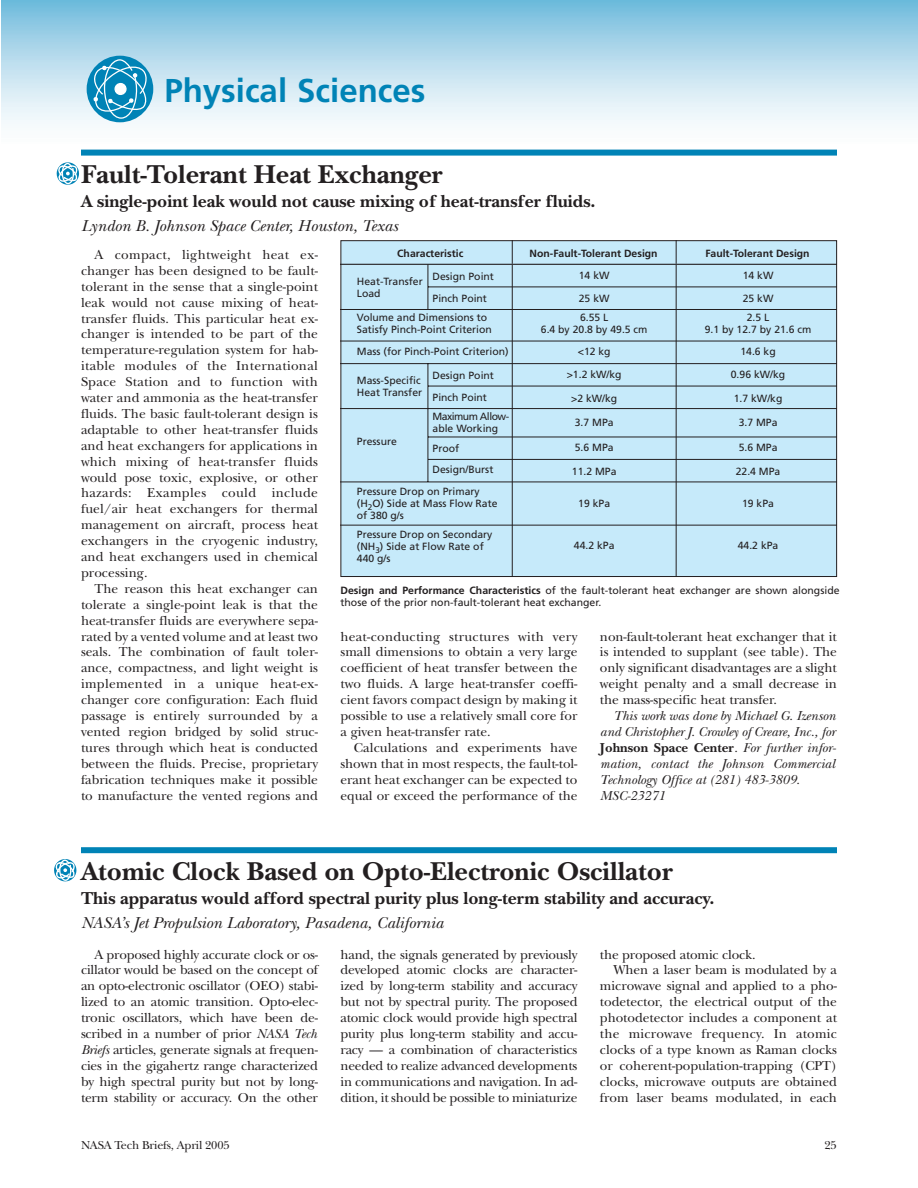
<style>
.page{position:relative;width:918px;height:1188px;background:#fff}
.page>*{position:absolute;margin:0;border:0;box-sizing:border-box;transform-origin:0 0}
.t1{font:700 33px "Frutiger";color:#0083b6}
.t2{font:700 27px "New Baskerville";color:#231f20}
.t3{font:700 18px "New Baskerville";color:#231f20}
.t4{font:italic 16.5px "New Baskerville";color:#231f20}
.t5{font:13.5px/15.9px "New Baskerville";letter-spacing:-.005em;color:#231f20;text-align:justify}
.t6{font:italic 13.5px/15.9px "New Baskerville";color:#231f20}
.t7{font:13.5px "New Baskerville";letter-spacing:.015em;color:#231f20}
.t8{font:12px "New Baskerville";letter-spacing:-.015em;color:#231f20}
.t9{font:10.5px/11.9px "Frutiger";color:#231f20}
.t10{font:700 10.5px "Frutiger";color:#231f20}
.t11{font:10.5px/11.9px "Frutiger";letter-spacing:-.05em;color:#231f20}
.s1{font-weight:700}
.s2{font-weight:700;font-style:normal}
.s3{font-style:italic}
</style>
<div class="page">
<div style="left:2px;top:0;width:916px;height:143px;background:linear-gradient(to bottom,#76bddd,#fff)"></div>
<div style="left:87px;top:56px;width:66px;height:66px;background:#0083b6;border-radius:50%"></div>
<svg style="left:91px;top:58px;width:60px;height:62px"></svg>
<svg style="left:56px;top:162px;width:23px;height:23px"></svg>
<div style="left:81px;top:150px;width:756px;height:6px;background:#0083b6"></div>
<div style="left:342px;top:242px;width:493px;height:333px;background:#c6eafa"></div>
<hr style="left:512px;top:241px;width:1px;height:336px;background:#231f20">
<hr style="left:676px;top:241px;width:1px;height:336px;background:#231f20">
<hr style="left:341px;top:264px;width:496px;height:1px;background:#231f20">
<hr style="left:428px;top:264px;width:1px;height:45px;background:#231f20">
<hr style="left:341px;top:309px;width:496px;height:1px;background:#231f20">
<hr style="left:428px;top:287px;width:409px;height:1px;background:#231f20">
<hr style="left:428px;top:363px;width:1px;height:119px;background:#231f20">
<hr style="left:428px;top:386px;width:409px;height:1px;background:#231f20">
<hr style="left:341px;top:341px;width:496px;height:1px;background:#231f20">
<hr style="left:341px;top:363px;width:496px;height:1px;background:#231f20">
<hr style="left:341px;top:408px;width:496px;height:1px;background:#231f20">
<hr style="left:428px;top:437px;width:409px;height:1px;background:#231f20">
<hr style="left:428px;top:459px;width:409px;height:1px;background:#231f20">
<hr style="left:341px;top:482px;width:496px;height:1px;background:#231f20">
<hr style="left:341px;top:525px;width:496px;height:1px;background:#231f20">
<div style="left:81px;top:847px;width:756px;height:6px;background:#0083b6"></div>
<svg style="left:54px;top:859px;width:23px;height:23px"></svg>
<h1 class="t1" style="left:164px;top:77px;width:263px">Physical Sciences</h1>
<h2 class="t2" style="left:81px;top:164px;width:363px">Fault-Tolerant Heat Exchanger</h2>
<h3 class="t3" style="left:81px;top:194px;width:516px">A single-point leak would not cause mixing of heat-transfer fluids.</h3>
<p class="t4" style="left:81px;top:220px;width:318px">Lyndon B. Johnson Space Center, Houston, Texas</p>
<p class="t5" style="left:81px;top:248px;width:239px;text-indent:14px">A compact, lightweight heat ex&shy;changer has been designed to be fault&shy;tolerant in the sense that a single-point leak would not cause mixing of heat&shy;transfer fluids. This particular heat ex&shy;changer is intended to be part of the temperature-regulation system for hab&shy;itable modules of the International Space Station and to function with water and ammonia as the heat-transfer fluids. The basic fault-tolerant design is adaptable to other heat-transfer fluids and heat exchangers for applications in which mixing of heat-transfer fluids would pose toxic, explosive, or other hazards: Examples could include fuel/air heat exchangers for thermal management on aircraft, process heat exchangers in the cryogenic industry, and heat exchangers used in chemical processing.</p>
<p class="t5" style="left:81px;top:582px;width:239px;text-indent:14px">The reason this heat exchanger can tolerate a single-point leak is that the heat-transfer fluids are everywhere sepa&shy;rated by a vented volume and at least two seals. The combination of fault toler&shy;ance, compactness, and light weight is implemented in a unique heat-ex&shy;changer core configuration: Each fluid passage is entirely surrounded by a vented region bridged by solid struc&shy;tures through which heat is conducted between the fluids. Precise, proprietary fabrication techniques make it possible to manufacture the vented regions and</p>
<p class="t10" style="left:397px;top:250px;width:68px">Characteristic</p>
<p class="t9" style="left:357px;top:276px;width:67px">Heat-Transfer<br>Load</p>
<p class="t10" style="left:530px;top:250px;width:130px">Non-Fault-Tolerant Design</p>
<p class="t10" style="left:705px;top:250px;width:106px">Fault-Tolerant Design</p>
<p class="t9" style="left:579px;top:270px;width:32px">14 kW</p>
<p class="t9" style="left:743px;top:270px;width:32px">14 kW</p>
<p class="t9" style="left:579px;top:293px;width:32px">25 kW</p>
<p class="t9" style="left:743px;top:293px;width:32px">25 kW</p>
<p class="t9" style="left:433px;top:267px;width:63px;line-height:21.5px">Design Point<br>Pinch Point</p>
<p class="t9" style="left:357px;top:313px;width:137px">Volume and Dimensions to<br>Satisfy Pinch-Point Criterion</p>
<p class="t9" style="left:541px;top:313px;width:108px;text-align:center">6.55 L<br>6.4 by 20.8 by 49.5 cm</p>
<p class="t9" style="left:705px;top:313px;width:108px;text-align:center">2.5 L<br>9.1 by 12.7 by 21.6 cm</p>
<p class="t9" style="left:357px;top:347px;width:153px">Mass (for Pinch-Point Criterion)</p>
<p class="t9" style="left:578px;top:347px;width:34px">&lt;12 kg</p>
<p class="t9" style="left:740px;top:347px;width:37px">14.6 kg</p>
<p class="t9" style="left:567px;top:370px;width:56px">&gt;1.2 kW/kg</p>
<p class="t9" style="left:731px;top:370px;width:56px">0.96 kW/kg</p>
<p class="t9" style="left:571px;top:393px;width:48px">&gt;2 kW/kg</p>
<p class="t9" style="left:734px;top:393px;width:50px">1.7 kW/kg</p>
<p class="t9" style="left:575px;top:417px;width:40px">3.7 MPa</p>
<p class="t9" style="left:739px;top:417px;width:40px">3.7 MPa</p>
<p class="t9" style="left:575px;top:443px;width:40px">5.6 MPa</p>
<p class="t9" style="left:739px;top:443px;width:40px">5.6 MPa</p>
<p class="t9" style="left:572px;top:466px;width:46px">11.2 MPa</p>
<p class="t9" style="left:736px;top:466px;width:46px">22.4 MPa</p>
<p class="t9" style="left:578px;top:498px;width:33px">19 kPa</p>
<p class="t9" style="left:742px;top:498px;width:33px">19 kPa</p>
<p class="t9" style="left:574px;top:540px;width:42px">44.2 kPa</p>
<p class="t9" style="left:738px;top:540px;width:42px">44.2 kPa</p>
<p class="t9" style="left:433px;top:371px;width:63px">Design Point</p>
<p class="t11" style="left:433px;top:412px;width:78px">Maximum Allow&shy;able Working</p>
<p class="t9" style="left:357px;top:375px;width:67px">Mass-Specific<br>Heat Transfer</p>
<p class="t9" style="left:433px;top:392px;width:56px">Pinch Point</p>
<p class="t9" style="left:357px;top:437px;width:41px">Pressure</p>
<p class="t9" style="left:433px;top:438px;width:62px;line-height:21.6px">Proof<br>Design/Burst</p>
<p class="t9" style="left:357px;top:486px;width:142px">Pressure Drop on Primary (H<sub>2</sub>O) Side at Mass Flow Rate of 380 g/s</p>
<p class="t9" style="left:357px;top:529px;width:137px">Pressure Drop on Secondary (NH<sub>3</sub>) Side at Flow Rate of<br>440 g/s</p>
<p class="t9" style="left:340px;top:585px;width:501px"><span class="s1">Design and Performance Characteristics</span> of the fault-tolerant heat exchanger are shown alongside those of the prior non-fault-tolerant heat exchanger.</p>
<p class="t5" style="left:340px;top:630px;width:239px">heat-conducting structures with very small dimensions to obtain a very large coefficient of heat transfer between the two fluids. A large heat-transfer coeffi&shy;cient favors compact design by making it possible to use a relatively small core for a given heat-transfer rate.</p>
<p class="t5" style="left:340px;top:741px;width:239px;text-indent:14px">Calculations and experiments have shown that in most respects, the fault-tol&shy;erant heat exchanger can be expected to equal or exceed the performance of the</p>
<p class="t5" style="left:600px;top:630px;width:238px">non-fault-tolerant heat exchanger that it is intended to supplant (see table). The only significant disadvantages are a slight weight penalty and a small decrease in the mass-specific heat transfer.</p>
<p class="t6" style="left:600px;top:709px;width:237px;text-indent:14px">This work was done by Michael G. Izenson and Christopher J. Crowley of Creare, Inc., for <span class="s2">Johnson Space Center</span>. For further infor&shy;mation, contact the Johnson Commercial Technology Office at (281) 483-3809.<br>MSC-23271</p>
<h2 class="t2" style="left:81px;top:862px;width:593px">Atomic Clock Based on Opto-Electronic Oscillator</h2>
<h3 class="t3" style="left:81px;top:892px;width:635px">This apparatus would afford spectral purity plus long-term stability and accuracy.</h3>
<p class="t4" style="left:81px;top:917px;width:364px">NASA’s Jet Propulsion Laboratory, Pasadena, California</p>
<p class="t5" style="left:81px;top:948px;width:239px;text-indent:14px">A proposed highly accurate clock or os&shy;cillator would be based on the concept of an opto-electronic oscillator (OEO) stabi&shy;lized to an atomic transition. Opto-elec&shy;tronic oscillators, which have been de&shy;scribed in a number of prior <span class="s3">NASA Tech Briefs</span> articles, generate signals at frequen&shy;cies in the gigahertz range characterized by high spectral purity but not by long&shy;term stability or accuracy. On the other</p>
<p class="t5" style="left:340px;top:948px;width:239px">hand, the signals generated by previously developed atomic clocks are character&shy;ized by long-term stability and accuracy but not by spectral purity. The proposed atomic clock would provide high spectral purity plus long-term stability and accu&shy;racy — a combination of characteristics needed to realize advanced developments in communications and navigation. In ad&shy;dition, it should be possible to miniaturize</p>
<p class="t5" style="left:600px;top:948px;width:157px">the proposed atomic clock.</p>
<p class="t5" style="left:613px;top:964px;width:225px">When a laser beam is modulated by a</p>
<p class="t5" style="left:600px;top:980px;width:239px">microwave signal and applied to a pho-</p>
<p class="t5" style="left:600px;top:996px;width:239px">todetector, the electrical output of the</p>
<p class="t5" style="left:600px;top:1011px;width:239px">photodetector includes a component at</p>
<p class="t7" style="left:600px;top:1029px;width:239px">the microwave frequency. In atomic</p>
<p class="t5" style="left:600px;top:1043px;width:239px">clocks of a type known as Raman clocks</p>
<p class="t5" style="left:600px;top:1059px;width:239px">or coherent-population-trapping (CPT)</p>
<p class="t5" style="left:600px;top:1075px;width:239px">clocks, microwave outputs are obtained</p>
<p class="t5" style="left:600px;top:1091px;width:239px">from laser beams modulated, in each</p>
<p class="t8" style="left:81px;top:1141px;width:150px">NASA Tech Briefs, April 2005</p>
<p class="t8" style="left:824px;top:1141px;width:14px">25</p>
</div>
